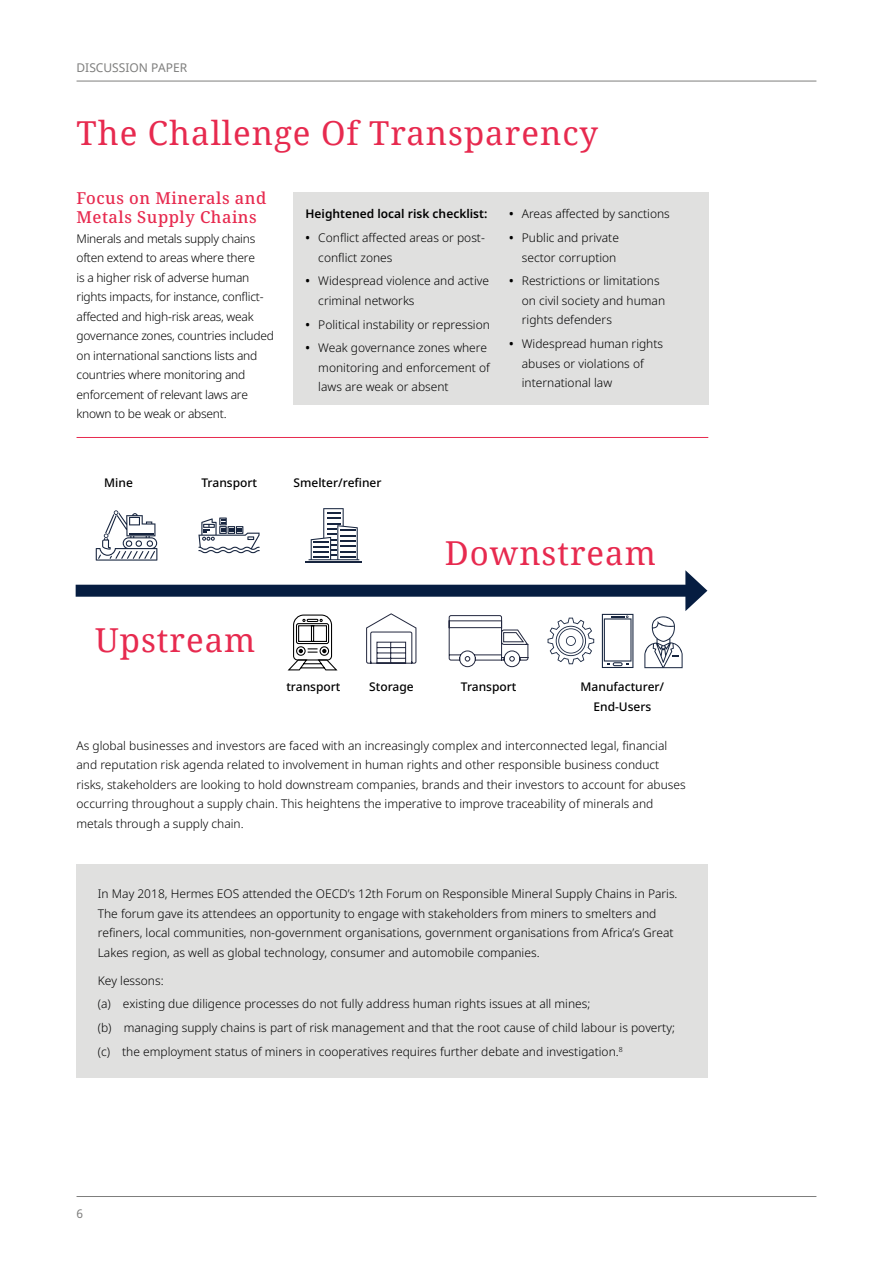
<style>
.page{position:relative;width:893px;height:1263px;background:#fff}
.page>*{position:absolute;margin:0;border:0;box-sizing:border-box;transform-origin:0 0}
.t1{font:33px "Noto Serif";letter-spacing:.03em;color:#e72a4f}
.t2{font:500 16.5px/19.5px "Noto Serif";letter-spacing:.03em;color:#e72a4f}
.t3{font:300 12px/19.5px "Noto Sans";color:#000}
.t4{font:300 12px/19.5px "Noto Sans";letter-spacing:-.02em;color:#000}
.t5{font:500 12px/19.5px "Noto Sans";color:#000;text-align:center}
.t6{font:600 12px "Noto Sans";color:#000}
.t7{font:12px "Noto Sans";color:#7e7e7d}
.s1{font-weight:600}
</style>
<div class="page">
<hr style="left:77px;top:1196px;width:739px;height:1px;background:#7e7e7d">
<hr style="left:77px;top:81px;width:739px;height:1px;background:#7e7e7d">
<div style="left:293px;top:193px;width:415px;height:212px;background:#e0e0df"></div>
<hr style="left:77px;top:437px;width:631px;height:1px;background:#e72a4f">
<div style="left:76px;top:585px;width:618px;height:12px;background:#061d41"></div>
<svg style="left:96px;top:510px;width:61px;height:51px"></svg>
<svg style="left:198px;top:517px;width:62px;height:36px"></svg>
<svg style="left:602px;top:614px;width:31px;height:54px"></svg>
<hr style="left:306px;top:561px;width:56px;height:1px;background:#17253f">
<svg style="left:309px;top:508px;width:50px;height:52px"></svg>
<svg style="left:548px;top:618px;width:46px;height:46px"></svg>
<svg style="left:644px;top:570px;width:63px;height:98px"></svg>
<svg style="left:366px;top:613px;width:51px;height:51px"></svg>
<svg style="left:288px;top:614px;width:50px;height:57px"></svg>
<svg style="left:449px;top:615px;width:80px;height:53px"></svg>
<div style="left:77px;top:864px;width:631px;height:213px;background:#e0e0df"></div>
<p class="t7" style="left:77px;top:60px;width:112px">DISCUSSION PAPER</p>
<h1 class="t1" style="left:77px;top:111px;width:523px">The Challenge Of Transparency</h1>
<h2 class="t2" style="left:77px;top:189px;width:191px">Focus on Minerals and<br>Metals Supply Chains</h2>
<p class="t4" style="left:77px;top:229px;width:199px">Minerals and metals supply chains often extend to areas where there<br>is a higher risk of adverse human rights impacts, for instance, conflict&shy;affected and high-risk areas, weak governance zones, countries included on international sanctions lists and countries where monitoring and enforcement of relevant laws are known to be weak or absent.</p>
<p class="t3" style="left:509px;top:205px;width:162px"><span class="s1">•</span> Areas affected by sanctions</p>
<p class="t3" style="left:509px;top:228px;width:111px;text-align:right"><span class="s1">•</span> Public and private sector corruption</p>
<p class="t3" style="left:522px;top:272px;width:145px;text-indent:-13px"><span class="s1">•</span> Restrictions or limitations on civil society and human rights defenders</p>
<p class="t3" style="left:522px;top:334px;width:143px;text-indent:-13px"><span class="s1">•</span> Widespread human rights abuses or violations of international law</p>
<p class="t6" style="left:306px;top:206px;width:183px">Heightened local risk checklist:</p>
<p class="t3" style="left:318px;top:228px;width:168px;text-indent:-13px"><span class="s1">•</span> Conflict affected areas or post&shy;conflict zones</p>
<p class="t3" style="left:318px;top:272px;width:172px;text-indent:-13px"><span class="s1">•</span> Widespread violence and active criminal networks</p>
<p class="t3" style="left:306px;top:315px;width:186px"><span class="s1">•</span> Political instability or repression</p>
<p class="t3" style="left:318px;top:339px;width:173px;text-indent:-13px"><span class="s1">•</span> Weak governance zones where monitoring and enforcement of laws are weak or absent</p>
<p class="t5" style="left:104px;top:473px;width:30px">Mine</p>
<p class="t5" style="left:201px;top:473px;width:57px">Transport</p>
<p class="t5" style="left:293px;top:473px;width:90px">Smelter/refiner</p>
<h1 class="t1" style="left:95px;top:618px;width:162px">Upstream</h1>
<p class="t5" style="left:286px;top:677px;width:56px">transport</p>
<p class="t5" style="left:369px;top:677px;width:46px">Storage</p>
<h1 class="t1" style="left:445px;top:530px;width:213px">Downstream</h1>
<p class="t5" style="left:461px;top:677px;width:57px">Transport</p>
<p class="t5" style="left:581px;top:677px;width:85px">Manufacturer/<br>End-Users</p>
<p class="t3" style="left:77px;top:736px;width:611px">As global businesses and investors are faced with an increasingly complex and interconnected legal, financial and reputation risk agenda related to involvement in human rights and other responsible business conduct risks, stakeholders are looking to hold downstream companies, brands and their investors to account for abuses occurring throughout a supply chain. This heightens the imperative to improve traceability of minerals and metals through a supply chain.</p>
<p class="t3" style="left:98px;top:884px;width:581px">In May 2018, Hermes EOS attended the OECD’s 12th Forum on Responsible Mineral Supply Chains in Paris.<br>The forum gave its attendees an opportunity to engage with stakeholders from miners to smelters and refiners, local communities, non-government organisations, government organisations from Africa’s Great Lakes region, as well as global technology, consumer and automobile companies.</p>
<p class="t3" style="left:98px;top:969px;width:579px;line-height:23.7px">Key lessons:<br>(a) existing due diligence processes do not fully address human rights issues at all mines;<br>(b) managing supply chains is part of risk management and that the root cause of child labour is poverty; (c) the employment status of miners in cooperatives requires further debate and investigation.<sup>8</sup></p>
<p class="t7" style="left:77px;top:1205px;width:8px">6</p>
</div>
